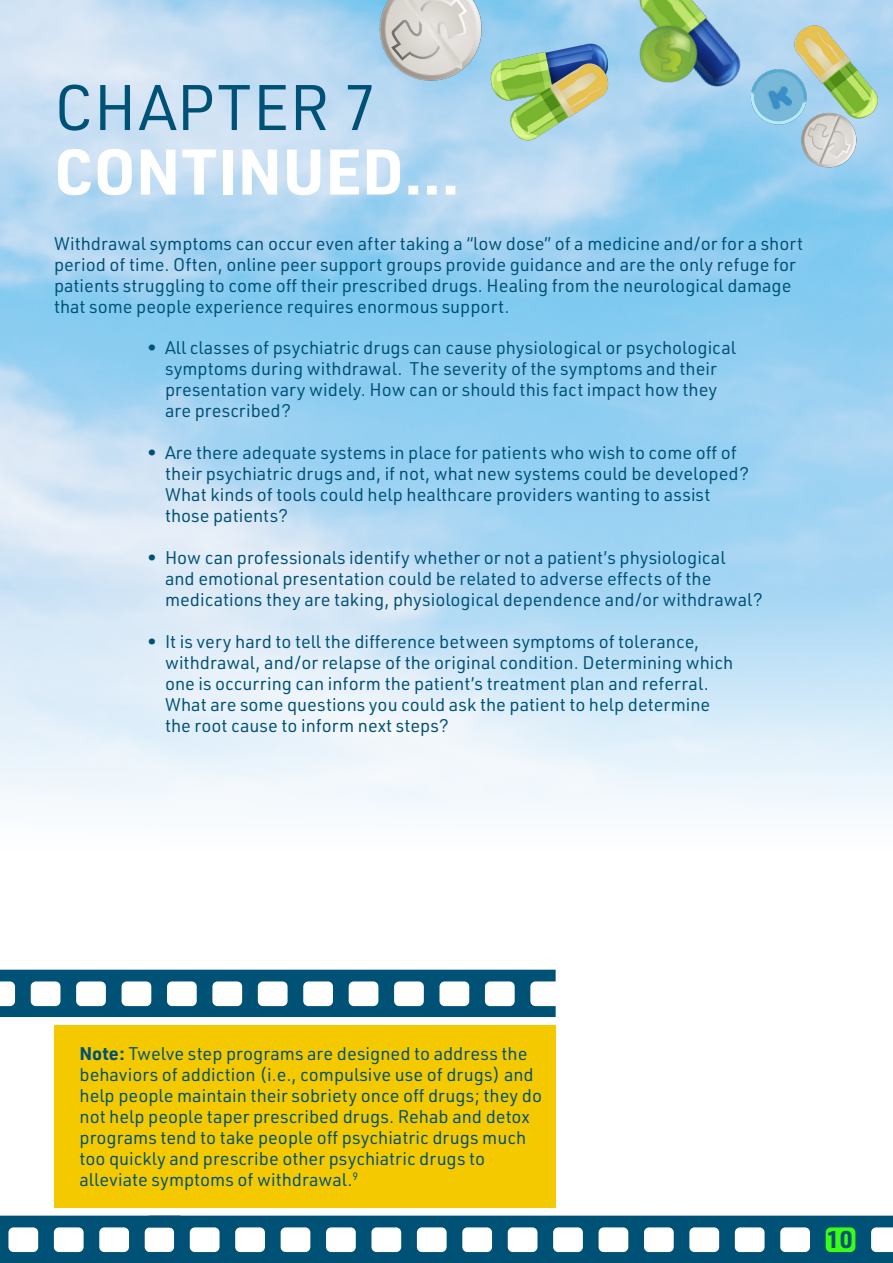
<style>
.page{position:relative;width:893px;height:1263px;background:#fff}
.page>*{position:absolute;margin:0;border:0;box-sizing:border-box;transform-origin:0 0}
.White_chapter_headin{font:700 63px "URWDIN";color:#fff}
.Blue_chapter_heading{font:63px "URWDIN";letter-spacing:.01em;color:#005176}
.t1{font:700 23.7px "URWDIN";color:#005176}
.Main_body_copy{font:18px/21px "URWDIN";color:#005176}
.s1{font-weight:700}
</style>
<div class="page">
<img style="left:325px;top:0;width:318px;height:156px">
<img style="left:735px;top:19px;width:146px;height:168px">
<svg style="left:0;top:970px;width:556px;height:47px"></svg>
<svg style="left:0;top:1215px;width:893px;height:48px"></svg>
<img style="left:567px;top:0;width:221px;height:146px">
<div style="left:54px;top:1025px;width:502px;height:183px;background:#f5c900"></div>
<p class="Blue_chapter_heading" style="left:54px;top:66px;width:324px">CHAPTER 7</p>
<p class="White_chapter_headin" style="left:54px;top:129px;width:407px">CONTINUED…</p>
<p class="Main_body_copy" style="left:54px;top:232px;width:751px">Withdrawal symptoms can occur even after taking a “low dose” of a medicine and/or for a short period of time. Often, online peer support groups provide guidance and are the only refuge for patients struggling to come off their prescribed drugs. Healing from the neurological damage that some people experience requires enormous support.</p>
<p class="Main_body_copy" style="left:165px;top:337px;width:572px;text-indent:-18px">• All classes of psychiatric drugs can cause physiological or psychological symptoms during withdrawal. The severity of the symptoms and their presentation vary widely. How can or should this fact impact how they are prescribed?</p>
<p class="Main_body_copy" style="left:165px;top:442px;width:586px;text-indent:-18px">• Are there adequate systems in place for patients who wish to come off of their psychiatric drugs and, if not, what new systems could be developed?<br>What kinds of tools could help healthcare providers wanting to assist those patients?</p>
<p class="Main_body_copy" style="left:165px;top:547px;width:599px;text-indent:-18px">• How can professionals identify whether or not a patient’s physiological<br>and emotional presentation could be related to adverse effects of the medications they are taking, physiological dependence and/or withdrawal?</p>
<p class="Main_body_copy" style="left:165px;top:631px;width:570px;text-indent:-18px">• It is very hard to tell the difference between symptoms of tolerance, withdrawal, and/or relapse of the original condition. Determining which one is occurring can inform the patient’s treatment plan and referral.<br>What are some questions you could ask the patient to help determine the root cause to inform next steps?</p>
<p class="Main_body_copy" style="left:79px;top:1042px;width:464px"><span class="s1">Note:</span> Twelve step programs are designed to address the behaviors of addiction (i.e., compulsive use of drugs) and help people maintain their sobriety once off drugs; they do not help people taper prescribed drugs. Rehab and detox programs tend to take people off psychiatric drugs much too quickly and prescribe other psychiatric drugs to alleviate symptoms of withdrawal.<sup>9</sup></p>
<p class="t1" style="left:827px;top:1223px;width:27px">10</p>
</div>
